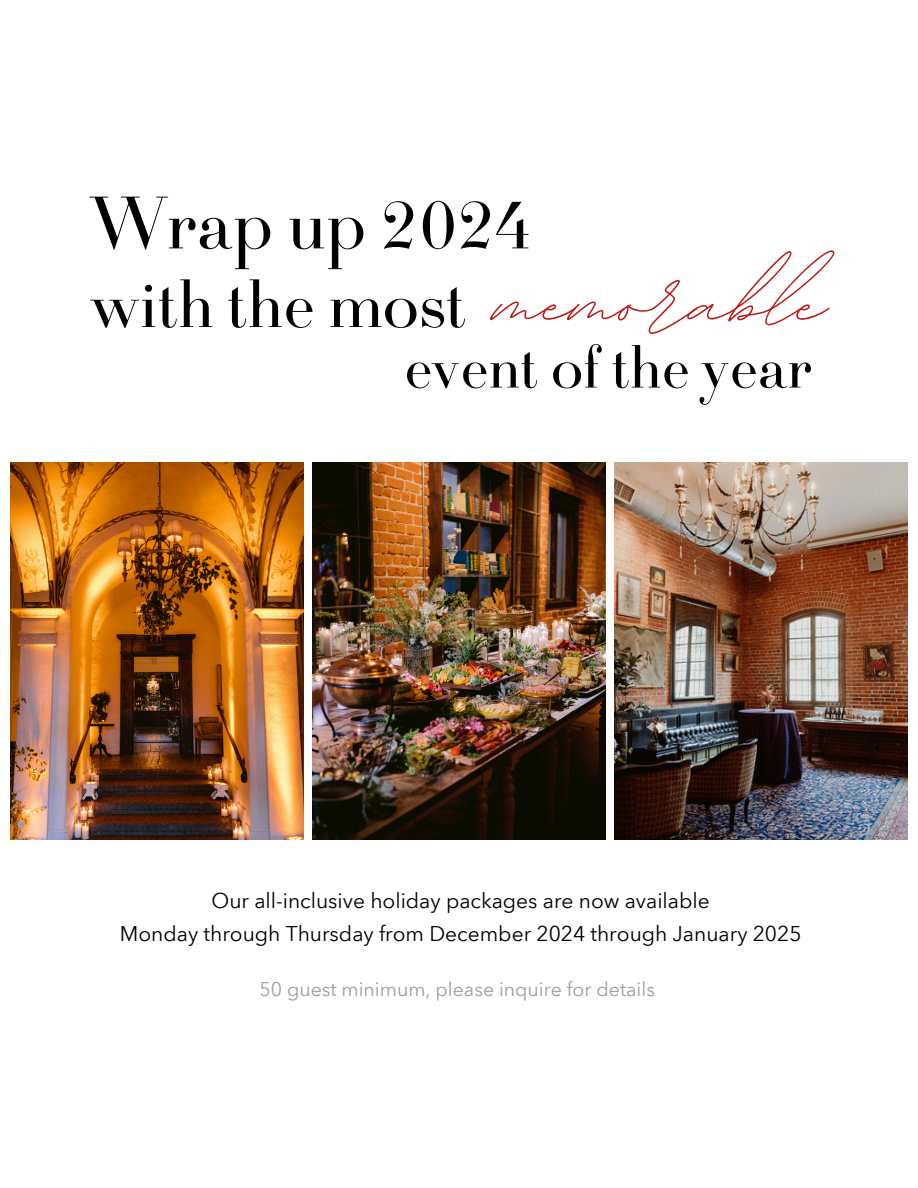
<style>
.page{position:relative;width:918px;height:1188px;background:#fff}
.page>*{position:absolute;margin:0;border:0;box-sizing:border-box;transform-origin:0 0}
.t1{font:134.55px "BD Script";color:#bd1915}
.t2{font:76.95px "Didot LP Display";color:#000}
.t3{font:70.95px "Didot LP Display";color:#000}
.t4{font:63.15px "Didot LP Display";color:#000}
.t5{font:21px "Avenir Next Thai Modern";color:#000}
.t6{font:19.5px "Avenir Next Thai Modern";color:#9e9e9e}
</style>
<div class="page">
<img style="left:10px;top:462px;width:294px;height:377px">
<img style="left:312px;top:462px;width:294px;height:377px">
<img style="left:614px;top:462px;width:294px;height:377px">
<h3 class="t2" style="left:92px;top:194px;width:442px">Wrap up 2024</h3>
<p class="t3" style="left:92px;top:276px;width:377px">with the most</p>
<p class="t1" style="left:495px;top:213px;width:332px">memorable</p>
<p class="t4" style="left:405px;top:343px;width:409px">event of the year</p>
<p class="t5" style="left:212px;top:884px;width:500px">Our all-inclusive holiday packages are now available</p>
<p class="t5" style="left:120px;top:917px;width:683px">Monday through Thursday from December 2024 through January 2025</p>
<p class="t6" style="left:260px;top:974px;width:397px">50 guest minimum, please inquire for details</p>
</div>
